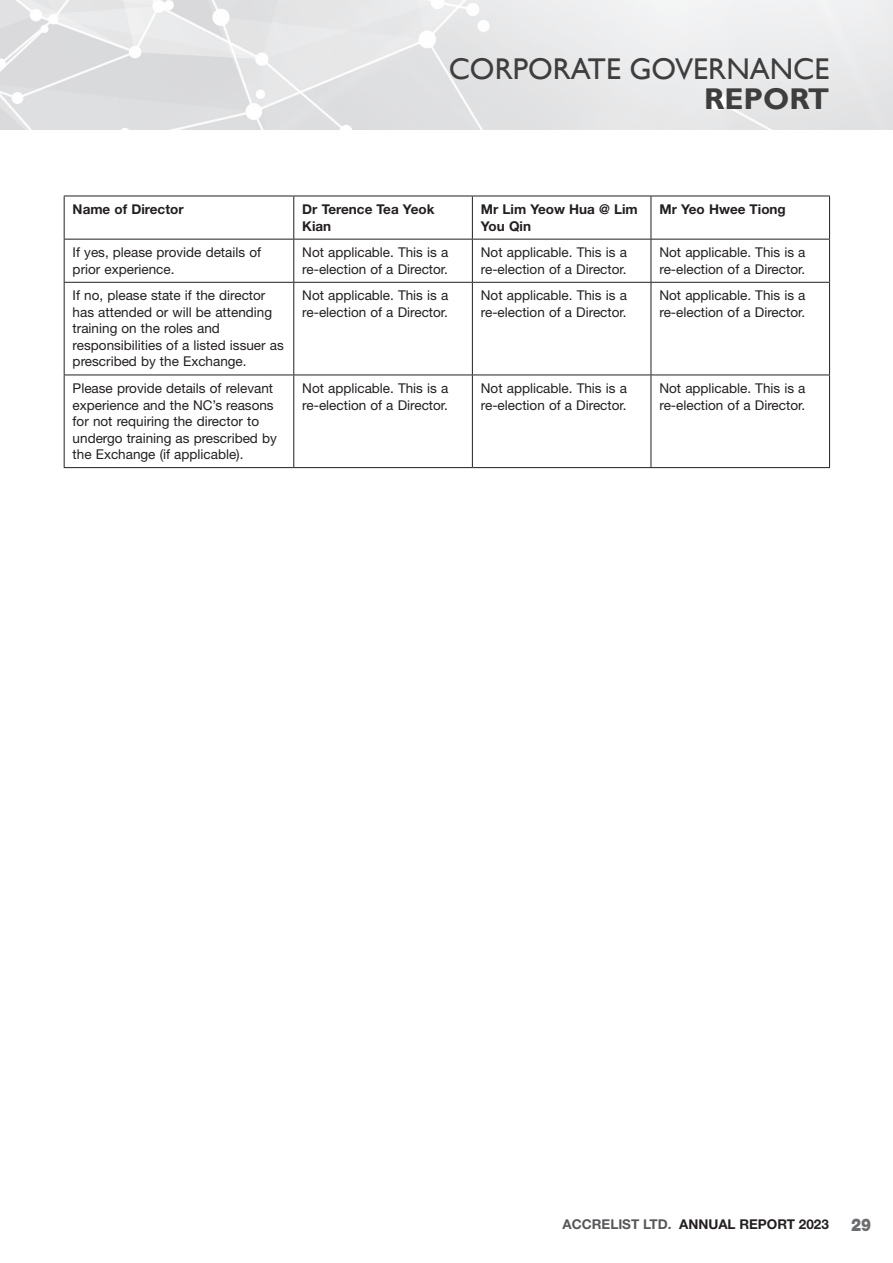
<style>
.page{position:relative;width:893px;height:1263px;background:#fff}
.page>*{position:absolute;margin:0;border:0;box-sizing:border-box;transform-origin:0 0}
.t1{font:30px "Gill Sans";color:#3e3e3f}
.t2{font:700 30px "Gill Sans";color:#3e3e3f}
.t3{font:900 17.55px "Helvetica Neue LT Std";color:#6c6d70;scale:.85 1}
.t4{font:13.5px/16.5px "Helvetica Neue LT Std";color:#231f20}
.t5{font:700 13.5px/16.5px "Helvetica Neue LT Std";color:#231f20}
.s1{color:#57585a}
</style>
<div class="page">
<img style="left:0;top:0;width:893px;height:130px">
<hr style="left:64px;top:196px;width:230px;height:1px;background:#231f20">
<hr style="left:64px;top:196px;width:1px;height:43px;background:#231f20">
<hr style="left:294px;top:196px;width:178px;height:1px;background:#231f20">
<hr style="left:293px;top:196px;width:1px;height:43px;background:#231f20">
<hr style="left:472px;top:196px;width:179px;height:1px;background:#231f20">
<hr style="left:472px;top:196px;width:1px;height:43px;background:#231f20">
<hr style="left:651px;top:196px;width:179px;height:1px;background:#231f20">
<hr style="left:651px;top:196px;width:1px;height:43px;background:#231f20">
<hr style="left:829px;top:196px;width:1px;height:43px;background:#231f20">
<hr style="left:64px;top:239px;width:230px;height:1px;background:#231f20">
<hr style="left:294px;top:239px;width:178px;height:1px;background:#231f20">
<hr style="left:472px;top:239px;width:179px;height:1px;background:#231f20">
<hr style="left:651px;top:239px;width:179px;height:1px;background:#231f20">
<hr style="left:64px;top:239px;width:1px;height:43px;background:#231f20">
<hr style="left:293px;top:239px;width:1px;height:43px;background:#231f20">
<hr style="left:472px;top:239px;width:1px;height:43px;background:#231f20">
<hr style="left:651px;top:239px;width:1px;height:43px;background:#231f20">
<hr style="left:829px;top:239px;width:1px;height:43px;background:#231f20">
<hr style="left:64px;top:282px;width:230px;height:1px;background:#231f20">
<hr style="left:64px;top:283px;width:1px;height:92px;background:#231f20">
<hr style="left:294px;top:282px;width:178px;height:1px;background:#231f20">
<hr style="left:293px;top:283px;width:1px;height:92px;background:#231f20">
<hr style="left:472px;top:282px;width:179px;height:1px;background:#231f20">
<hr style="left:472px;top:283px;width:1px;height:92px;background:#231f20">
<hr style="left:651px;top:282px;width:179px;height:1px;background:#231f20">
<hr style="left:651px;top:283px;width:1px;height:92px;background:#231f20">
<hr style="left:829px;top:283px;width:1px;height:92px;background:#231f20">
<hr style="left:64px;top:375px;width:230px;height:1px;background:#231f20">
<hr style="left:64px;top:375px;width:1px;height:92px;background:#231f20">
<hr style="left:294px;top:375px;width:178px;height:1px;background:#231f20">
<hr style="left:293px;top:375px;width:1px;height:92px;background:#231f20">
<hr style="left:472px;top:375px;width:179px;height:1px;background:#231f20">
<hr style="left:472px;top:375px;width:1px;height:92px;background:#231f20">
<hr style="left:651px;top:375px;width:179px;height:1px;background:#231f20">
<hr style="left:651px;top:375px;width:1px;height:92px;background:#231f20">
<hr style="left:829px;top:375px;width:1px;height:92px;background:#231f20">
<hr style="left:64px;top:467px;width:230px;height:1px;background:#231f20">
<hr style="left:294px;top:467px;width:178px;height:1px;background:#231f20">
<hr style="left:472px;top:467px;width:179px;height:1px;background:#231f20">
<hr style="left:651px;top:467px;width:179px;height:1px;background:#231f20">
<h1 class="t1" style="left:449px;top:51px;width:382px">CORPORATE GOVERNANCE</h1>
<h1 class="t2" style="left:704px;top:81px;width:127px">REPORT</h1>
<p class="t5" style="left:73px;top:201px;width:112px">Name of Director</p>
<p class="t5" style="left:302px;top:201px;width:134px">Dr Terence Tea Yeok<br>Kian</p>
<p class="t5" style="left:481px;top:201px;width:158px">Mr Lim Yeow Hua @ Lim<br>You Qin</p>
<p class="t5" style="left:659px;top:201px;width:128px">Mr Yeo Hwee Tiong</p>
<p class="t4" style="left:73px;top:244px;width:190px">If yes, please provide details of prior experience.</p>
<p class="t4" style="left:302px;top:244px;width:148px">Not applicable. This is a re-election of a Director.</p>
<p class="t4" style="left:481px;top:244px;width:148px">Not applicable. This is a re-election of a Director.</p>
<p class="t4" style="left:659px;top:244px;width:148px">Not applicable. This is a re-election of a Director.</p>
<p class="t4" style="left:73px;top:287px;width:213px">If no, please state if the director has attended or will be attending training on the roles and responsibilities of a listed issuer as prescribed by the Exchange.</p>
<p class="t4" style="left:302px;top:287px;width:148px">Not applicable. This is a re-election of a Director.</p>
<p class="t4" style="left:481px;top:287px;width:148px">Not applicable. This is a re-election of a Director.</p>
<p class="t4" style="left:659px;top:287px;width:148px">Not applicable. This is a re-election of a Director.</p>
<p class="t4" style="left:73px;top:380px;width:206px">Please provide details of relevant experience and the NC’s reasons for not requiring the director to undergo training as prescribed by the Exchange (if applicable).</p>
<p class="t4" style="left:302px;top:380px;width:148px">Not applicable. This is a re-election of a Director.</p>
<p class="t4" style="left:481px;top:380px;width:148px">Not applicable. This is a re-election of a Director.</p>
<p class="t4" style="left:659px;top:380px;width:148px">Not applicable. This is a re-election of a Director.</p>
<p class="t5" style="left:563px;top:1215px;width:268px"><span class="s1">ACCRELIST LTD.</span> ANNUAL REPORT 2023</p>
<p class="t3" style="left:851px;top:1214px;width:25px">29</p>
</div>
